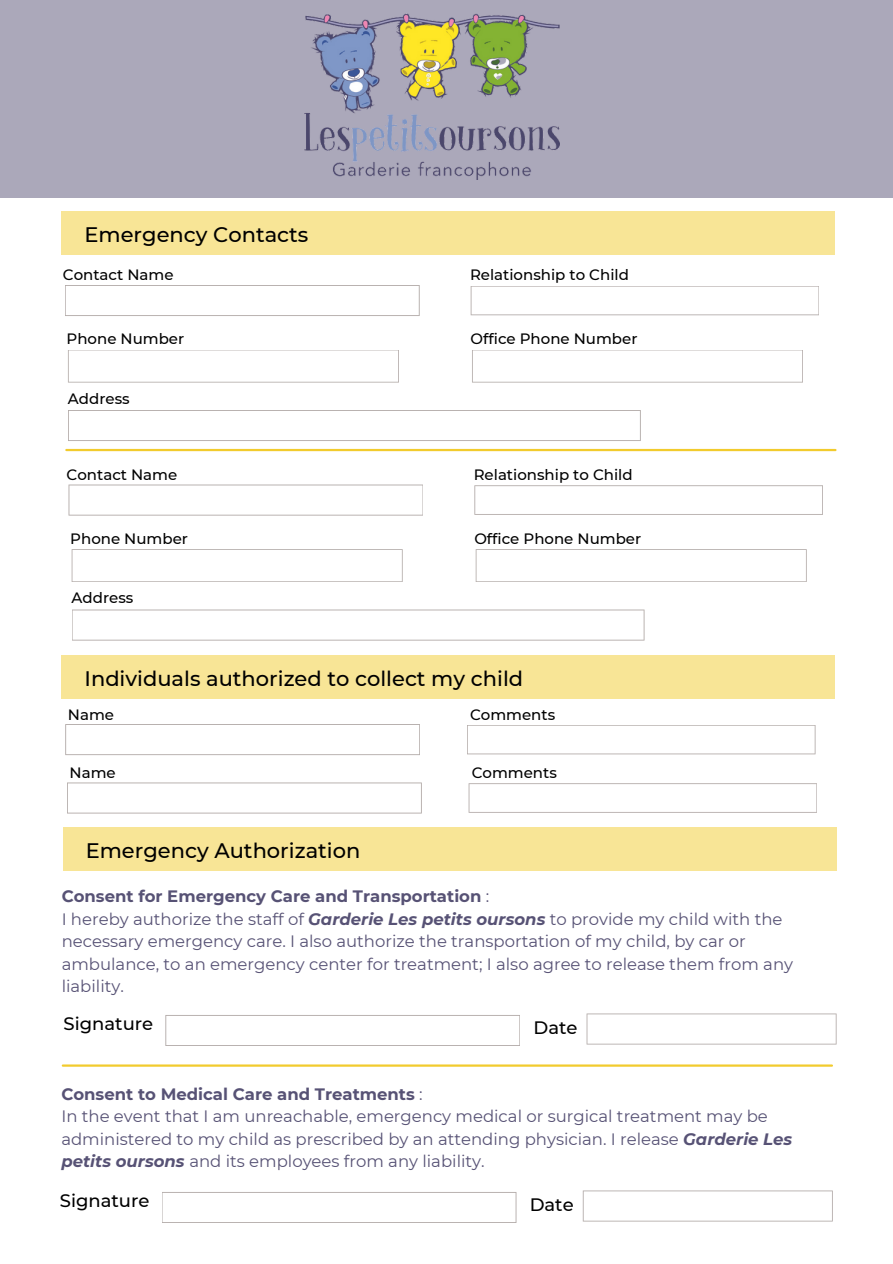
<style>
.page{position:relative;width:893px;height:1264px;background:#fff}
.page>*{position:absolute;margin:0;border:0;box-sizing:border-box;transform-origin:0 0}
.t1{font:500 21px "Montserrat";color:#000}
.t2{font:500 18px "Montserrat";color:#000}
.t3{font:16.5px/22.5px "Montserrat";color:#575275}
.t4{font:700 16.5px "Montserrat";color:#575275}
.t5{font:500 15px "Montserrat";color:#000}
.s1{font-weight:400}
.s2{font-weight:700;font-style:italic}
</style>
<div class="page">
<hr style="left:66px;top:449px;width:769px;height:2px;background:#f2cb2d">
<svg style="left:65px;top:285px;width:354px;height:31px"></svg>
<svg style="left:470px;top:286px;width:349px;height:29px"></svg>
<hr style="left:63px;top:1064px;width:768px;height:2px;background:#f2cb2d">
<div style="left:0;top:0;width:892px;height:198px;background:#aba8ba"></div>
<img style="left:305px;top:13px;width:254px;height:167px">
<div style="left:62px;top:211px;width:773px;height:43px;background:#f8e596"></div>
<svg style="left:68px;top:410px;width:572px;height:31px"></svg>
<svg style="left:472px;top:350px;width:331px;height:32px"></svg>
<svg style="left:68px;top:350px;width:331px;height:32px"></svg>
<svg style="left:68px;top:484px;width:355px;height:31px"></svg>
<svg style="left:474px;top:485px;width:349px;height:30px"></svg>
<svg style="left:72px;top:609px;width:572px;height:31px"></svg>
<svg style="left:475px;top:549px;width:331px;height:33px"></svg>
<svg style="left:72px;top:549px;width:330px;height:33px"></svg>
<div style="left:62px;top:655px;width:773px;height:44px;background:#f8e596"></div>
<svg style="left:65px;top:724px;width:355px;height:31px"></svg>
<svg style="left:467px;top:725px;width:348px;height:29px"></svg>
<svg style="left:67px;top:782px;width:355px;height:31px"></svg>
<svg style="left:468px;top:783px;width:349px;height:29px"></svg>
<div style="left:63px;top:827px;width:773px;height:44px;background:#f8e596"></div>
<svg style="left:165px;top:1015px;width:355px;height:30px"></svg>
<svg style="left:586px;top:1013px;width:250px;height:31px"></svg>
<svg style="left:162px;top:1192px;width:354px;height:30px"></svg>
<svg style="left:582px;top:1190px;width:250px;height:31px"></svg>
<p class="t1" style="left:84px;top:221px;width:225px">Emergency Contacts</p>
<p class="t5" style="left:63px;top:266px;width:112px">Contact Name</p>
<p class="t5" style="left:470px;top:266px;width:160px">Relationship to Child</p>
<p class="t5" style="left:67px;top:330px;width:119px">Phone Number</p>
<p class="t5" style="left:470px;top:330px;width:168px">Office Phone Number</p>
<p class="t5" style="left:68px;top:389px;width:63px">Address</p>
<p class="t5" style="left:67px;top:465px;width:112px">Contact Name</p>
<p class="t5" style="left:473px;top:465px;width:160px">Relationship to Child</p>
<p class="t5" style="left:70px;top:529px;width:119px">Phone Number</p>
<p class="t5" style="left:474px;top:529px;width:168px">Office Phone Number</p>
<p class="t5" style="left:72px;top:588px;width:63px">Address</p>
<p class="t1" style="left:84px;top:665px;width:440px">Individuals authorized to collect my child</p>
<p class="t5" style="left:68px;top:705px;width:48px">Name</p>
<p class="t5" style="left:470px;top:705px;width:87px">Comments</p>
<p class="t5" style="left:70px;top:763px;width:48px">Name</p>
<p class="t5" style="left:471px;top:763px;width:87px">Comments</p>
<p class="t1" style="left:86px;top:837px;width:276px">Emergency Authorization</p>
<p class="t4" style="left:62px;top:886px;width:429px">Consent for Emergency Care and Transportation <span class="s1">:</span></p>
<p class="t3" style="left:62px;top:907px;width:732px">I hereby authorize the staff of <span class="s2">Garderie Les petits oursons</span> to provide my child with the necessary emergency care. I also authorize the transportation of my child, by car or ambulance, to an emergency center for treatment; I also agree to release them from any liability.</p>
<p class="t2" style="left:64px;top:1012px;width:91px">Signature</p>
<p class="t2" style="left:533px;top:1016px;width:46px">Date</p>
<p class="t4" style="left:61px;top:1083px;width:363px">Consent to Medical Care and Treatments <span class="s1">:</span></p>
<p class="t3" style="left:61px;top:1105px;width:732px">In the event that I am unreachable, emergency medical or surgical treatment may be administered to my child as prescribed by an attending physician. I release <span class="s2">Garderie Les petits oursons</span> and its employees from any liability.</p>
<p class="t2" style="left:60px;top:1189px;width:91px">Signature</p>
<p class="t2" style="left:529px;top:1193px;width:46px">Date</p>
</div>
